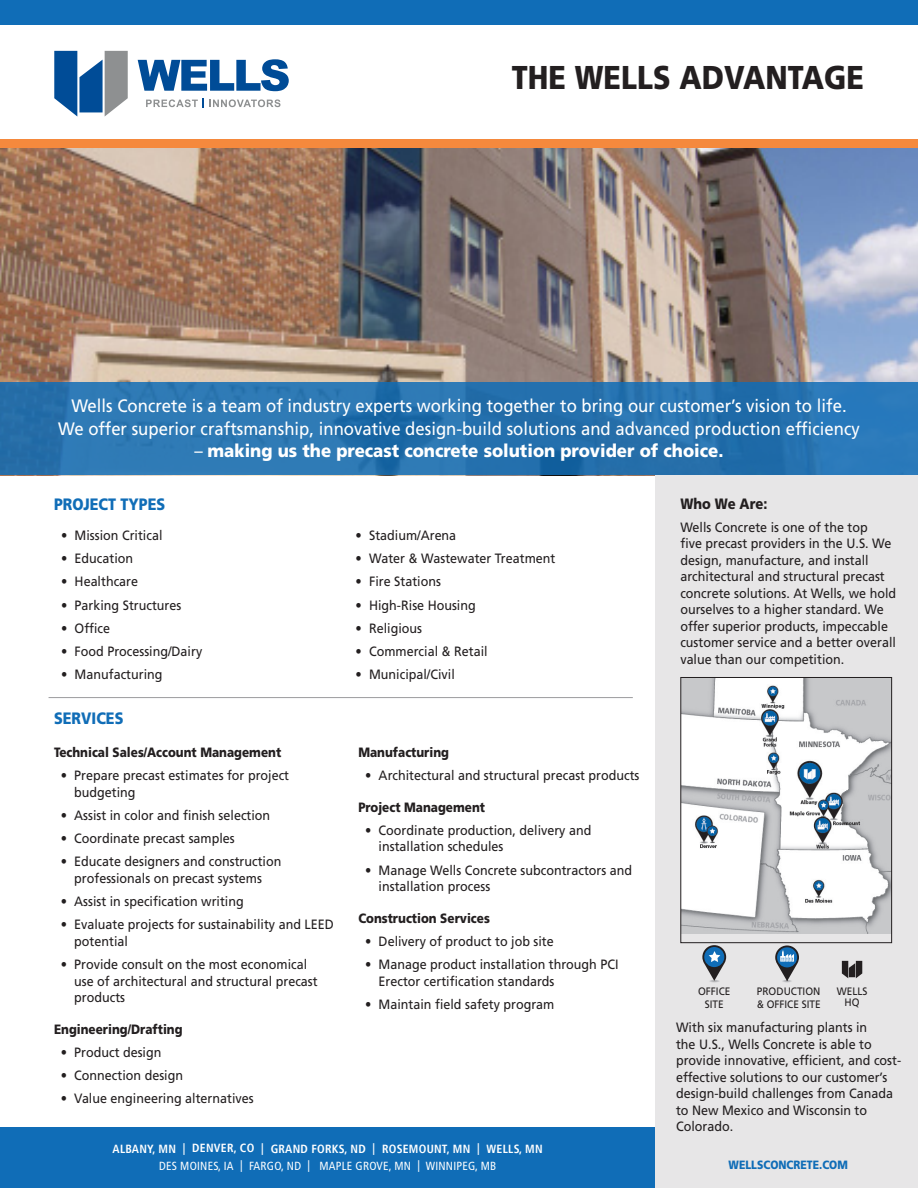
<style>
.page{position:relative;width:918px;height:1188px;background:#fff}
.page>*{position:absolute;margin:0;border:0;box-sizing:border-box;transform-origin:0 0}
.Body{font:900 33px "Frutiger LT Std";color:#231f20;scale:.87 1}
.Body-2{font:18px/22.5px "Frutiger LT Std";color:#fff;text-align:center;scale:.93 1}
.Body-3{font:900 18px "Frutiger LT Std";color:#fff;scale:.93 1}
.Body-4{font:900 16.5px "Frutiger LT Std";color:#106db7;scale:.87 1}
.Side_Bar_Body{font:900 15px "Frutiger LT Std";color:#231f20;scale:.87 1}
.Side_Bar_Body-2{font:13.5px/16.5px "Frutiger LT Std";color:#231f20;scale:.93 1}
.Body_-_Pre-bullet_Te{font:900 13.5px "Frutiger LT Std";color:#231f20;scale:.87 1}
.t1{font:900 12px "Frutiger LT Std";color:#106db7;scale:.87 1}
.t2{font:700 condensed 11.7px/16.5px "Frutiger LT Pro";letter-spacing:.02em;color:#fff;text-align:center}
.Side_Bar_Body-3{font:10.8px/12.9px "Frutiger LT Std";color:#231f20;text-align:center;scale:.93 1}
.s1{font-weight:400}
.s2{font-family:"Frutiger LT Std";font-weight:400}
</style>
<div class="page">
<img style="left:0;top:147px;width:918px;height:236px">
<div style="left:0;top:0;width:918px;height:24px;background:#106db7"></div>
<div style="left:0;top:139px;width:918px;height:8px;background:#f5893d"></div>
<div style="left:0;top:1127px;width:918px;height:61px;background:#106db7"></div>
<svg style="left:0;top:383px;width:918px;height:92px;background:#2773b0"></svg>
<svg style="left:54px;top:51px;width:74px;height:66px"></svg>
<svg style="left:138px;top:59px;width:151px;height:32px"></svg>
<svg style="left:146px;top:99px;width:58px;height:9px"></svg>
<svg style="left:210px;top:99px;width:70px;height:8px"></svg>
<div style="left:655px;top:475px;width:263px;height:713px;background:#e7e6e7"></div>
<img style="left:682px;top:679px;width:208px;height:255px">
<div style="left:680px;top:677px;width:212px;height:266px;border:1px solid #231f20"></div>
<svg style="left:702px;top:945px;width:24px;height:38px"></svg>
<svg style="left:842px;top:961px;width:20px;height:17px"></svg>
<svg style="left:775px;top:945px;width:24px;height:38px"></svg>
<hr style="left:49px;top:697px;width:584px;height:1px;background:#9c9c9e">
<p class="Body" style="left:512px;top:58px;width:406px">THE WELLS ADVANTAGE</p>
<p class="Body-2" style="left:58px;top:395px;width:863px">Wells Concrete is a team of industry experts working together to bring our customer’s vision to life.<br>We offer superior craftsmanship, innovative design-build solutions and advanced production efficiency</p>
<p class="Body-3" style="left:194px;top:440px;width:570px"><span class="s1">–</span> making us the precast concrete solution provider of choice.</p>
<p class="Body-4" style="left:54px;top:494px;width:129px">PROJECT TYPES</p>
<p class="Side_Bar_Body-2" style="left:61px;top:527px;width:111px">• Mission Critical</p>
<p class="Side_Bar_Body-2" style="left:61px;top:550px;width:79px">• Education</p>
<p class="Side_Bar_Body-2" style="left:61px;top:573px;width:84px">• Healthcare</p>
<p class="Side_Bar_Body-2" style="left:61px;top:597px;width:131px">• Parking Structures</p>
<p class="Side_Bar_Body-2" style="left:61px;top:620px;width:54px">• Office</p>
<p class="Side_Bar_Body-2" style="left:61px;top:643px;width:153px">• Food Processing/Dairy</p>
<p class="Side_Bar_Body-2" style="left:61px;top:666px;width:111px">• Manufacturing</p>
<p class="Body-4" style="left:54px;top:709px;width:81px">SERVICES</p>
<p class="Body_-_Pre-bullet_Te" style="left:54px;top:744px;width:263px">Technical Sales/Account Management</p>
<p class="Side_Bar_Body-2" style="left:74px;top:767px;width:233px;text-indent:-14px">• Prepare precast estimates for project budgeting</p>
<p class="Side_Bar_Body-2" style="left:61px;top:807px;width:227px">• Assist in color and finish selection</p>
<p class="Side_Bar_Body-2" style="left:61px;top:830px;width:189px">• Coordinate precast samples</p>
<p class="Side_Bar_Body-2" style="left:61px;top:853px;width:239px;text-align:center">• Educate designers and construction professionals on precast systems</p>
<p class="Side_Bar_Body-2" style="left:61px;top:893px;width:198px">• Assist in specification writing</p>
<p class="Side_Bar_Body-2" style="left:74px;top:916px;width:281px;text-indent:-14px">• Evaluate projects for sustainability and LEED potential</p>
<p class="Side_Bar_Body-2" style="left:74px;top:956px;width:263px;text-indent:-14px">• Provide consult on the most economical use of architectural and structural precast products</p>
<p class="Body_-_Pre-bullet_Te" style="left:54px;top:1021px;width:149px">Engineering/Drafting</p>
<p class="Side_Bar_Body-2" style="left:61px;top:1044px;width:110px">• Product design</p>
<p class="Side_Bar_Body-2" style="left:61px;top:1067px;width:133px">• Connection design</p>
<p class="Side_Bar_Body-2" style="left:61px;top:1090px;width:209px">• Value engineering alternatives</p>
<p class="Side_Bar_Body-2" style="left:356px;top:527px;width:110px">• Stadium/Arena</p>
<p class="Side_Bar_Body-2" style="left:356px;top:550px;width:216px">• Water &amp; Wastewater Treatment</p>
<p class="Side_Bar_Body-2" style="left:356px;top:573px;width:93px">• Fire Stations</p>
<p class="Side_Bar_Body-2" style="left:356px;top:597px;width:131px">• High-Rise Housing</p>
<p class="Side_Bar_Body-2" style="left:356px;top:620px;width:73px">• Religious</p>
<p class="Side_Bar_Body-2" style="left:356px;top:643px;width:144px">• Commercial &amp; Retail</p>
<p class="Side_Bar_Body-2" style="left:356px;top:666px;width:108px">• Municipal/Civil</p>
<p class="Body_-_Pre-bullet_Te" style="left:358px;top:744px;width:106px">Manufacturing</p>
<p class="Side_Bar_Body-2" style="left:365px;top:767px;width:297px">• Architectural and structural precast products</p>
<p class="Body_-_Pre-bullet_Te" style="left:358px;top:799px;width:147px">Project Management</p>
<p class="Side_Bar_Body-2" style="left:379px;top:822px;width:230px;text-indent:-14px">• Coordinate production, delivery and installation schedules</p>
<p class="Side_Bar_Body-2" style="left:379px;top:862px;width:274px;text-indent:-14px">• Manage Wells Concrete subcontractors and installation process</p>
<p class="Body_-_Pre-bullet_Te" style="left:358px;top:910px;width:153px">Construction Services</p>
<p class="Side_Bar_Body-2" style="left:365px;top:933px;width:204px">• Delivery of product to job site</p>
<p class="Side_Bar_Body-2" style="left:379px;top:956px;width:260px;text-indent:-14px">• Manage product installation through PCI<br>Erector certification standards</p>
<p class="Side_Bar_Body-2" style="left:365px;top:996px;width:205px">• Maintain field safety program</p>
<p class="t2" style="left:113px;top:1141px;width:432px">ALBANY, MN | DENVER, CO | GRAND FORKS, ND | ROSEMOUNT, MN | WELLS, MN<br><span class="s2">DES MOINES, IA | FARGO, ND | MAPLE GROVE, MN | WINNIPEG, MB</span></p>
<p class="Side_Bar_Body" style="left:680px;top:494px;width:101px">Who We Are:</p>
<p class="Side_Bar_Body-2" style="left:680px;top:519px;width:234px">Wells Concrete is one of the top<br>five precast providers in the U.S. We design, manufacture, and install architectural and structural precast concrete solutions. At Wells, we hold ourselves to a higher standard. We offer superior products, impeccable customer service and a better overall value than our competition.</p>
<p class="Side_Bar_Body-3" style="left:698px;top:984px;width:36px">OFFICE<br>SITE</p>
<p class="Side_Bar_Body-3" style="left:837px;top:986px;width:34px;line-height:10.8px">WELLS<br>HQ</p>
<p class="Side_Bar_Body-3" style="left:757px;top:984px;width:70px;text-align:left">PRODUCTION &amp; OFFICE SITE</p>
<p class="Side_Bar_Body-2" style="left:676px;top:1019px;width:244px">With six manufacturing plants in<br>the U.S., Wells Concrete is able to provide innovative, efficient, and cost&shy;effective solutions to our customer’s design-build challenges from Canada to New Mexico and Wisconsin to<br>Colorado.</p>
<p class="t1" style="left:729px;top:1158px;width:139px">WELLSCONCRETE.COM</p>
</div>
